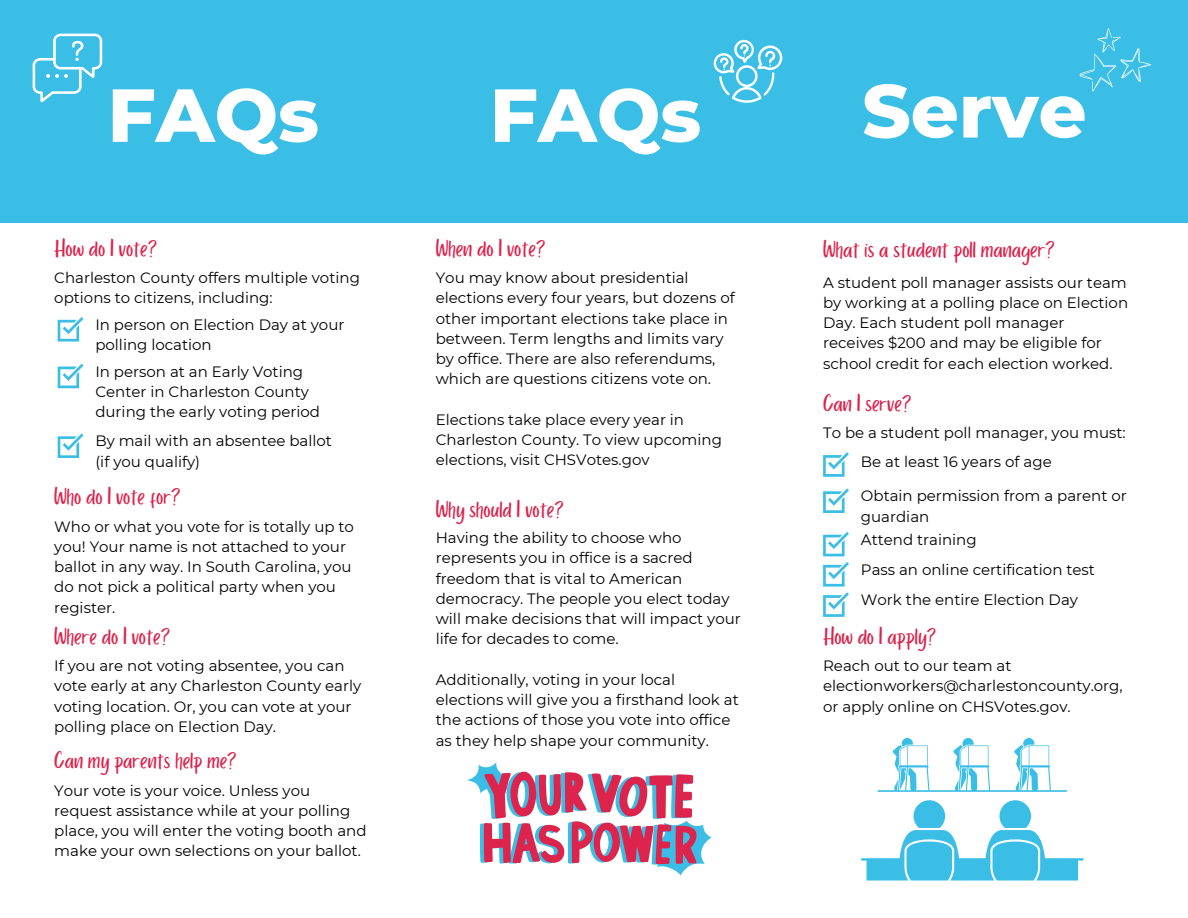
<style>
.page{position:relative;width:1188px;height:918px;background:#fff}
.page>*{position:absolute;margin:0;border:0;box-sizing:border-box;transform-origin:0 0}
.t1{font:800 75px "Montserrat";color:#fff}
.t2{font:24.9px "Porcelain";color:#dc244c}
.t3{font:15px/20.2px "Montserrat";color:#000}
</style>
<div class="page">
<div style="left:0;top:0;width:1188px;height:222px;background:#3bbee6"></div>
<svg style="left:58px;top:317px;width:26px;height:25px"></svg>
<svg style="left:58px;top:364px;width:26px;height:24px"></svg>
<svg style="left:58px;top:433px;width:26px;height:25px"></svg>
<svg style="left:466px;top:762px;width:245px;height:113px"></svg>
<svg style="left:1079px;top:28px;width:72px;height:64px"></svg>
<svg style="left:33px;top:34px;width:69px;height:68px"></svg>
<svg style="left:713px;top:39px;width:70px;height:64px"></svg>
<svg style="left:861px;top:800px;width:222px;height:81px"></svg>
<svg style="left:878px;top:738px;width:189px;height:54px"></svg>
<svg style="left:823px;top:452px;width:26px;height:25px"></svg>
<svg style="left:823px;top:488px;width:26px;height:25px"></svg>
<svg style="left:823px;top:532px;width:26px;height:24px"></svg>
<svg style="left:823px;top:562px;width:26px;height:55px"></svg>
<p class="t1" style="left:108px;top:69px;width:213px">FAQs</p>
<p class="t1" style="left:862px;top:65px;width:226px">Serve</p>
<p class="t1" style="left:490px;top:69px;width:213px">FAQs</p>
<p class="t2" style="left:54px;top:235px;width:104px">How do I vote?</p>
<p class="t3" style="left:54px;top:268px;width:307px">Charleston County offers multiple voting options to citizens, including:</p>
<p class="t3" style="left:95px;top:314px;width:251px">In person on Election Day at your polling location</p>
<p class="t3" style="left:95px;top:361px;width:226px">In person at an Early Voting<br>Center in Charleston County during the early voting period</p>
<p class="t3" style="left:95px;top:431px;width:238px">By mail with an absentee ballot (if you qualify)</p>
<p class="t2" style="left:54px;top:483px;width:128px">Who do I vote for?</p>
<p class="t3" style="left:54px;top:516px;width:301px">Who or what you vote for is totally up to you! Your name is not attached to your ballot in any way. In South Carolina, you do not pick a political party when you register.</p>
<p class="t2" style="left:54px;top:622px;width:117px">Where do I vote?</p>
<p class="t3" style="left:54px;top:656px;width:308px">If you are not voting absentee, you can vote early at any Charleston County early voting location. Or, you can vote at your polling place on Election Day.</p>
<p class="t2" style="left:54px;top:747px;width:184px">Can my parents help me?</p>
<p class="t3" style="left:54px;top:780px;width:314px">Your vote is your voice. Unless you request assistance while at your polling place, you will enter the voting booth and make your own selections on your ballot.</p>
<p class="t2" style="left:436px;top:235px;width:111px">When do I vote?</p>
<p class="t3" style="left:436px;top:268px;width:301px">You may know about presidential elections every four years, but dozens of other important elections take place in between. Term lengths and limits vary by office. There are also referendums, which are questions citizens vote on.</p>
<p class="t3" style="left:436px;top:409px;width:288px">Elections take place every year in<br>Charleston County. To view upcoming elections, visit CHSVotes.gov</p>
<p class="t2" style="left:436px;top:496px;width:129px">Why should I vote?</p>
<p class="t3" style="left:436px;top:528px;width:307px">Having the ability to choose who represents you in office is a sacred freedom that is vital to American democracy. The people you elect today will make decisions that will impact your life for decades to come.</p>
<p class="t3" style="left:436px;top:669px;width:304px">Additionally, voting in your local elections will give you a firsthand look at the actions of those you vote into office as they help shape your community.</p>
<p class="t2" style="left:823px;top:236px;width:233px">What is a student poll manager?</p>
<p class="t3" style="left:823px;top:272px;width:307px">A student poll manager assists our team by working at a polling place on Election Day. Each student poll manager receives $200 and may be eligible for school credit for each election worked.</p>
<p class="t2" style="left:823px;top:390px;width:90px">Can I serve?</p>
<p class="t3" style="left:823px;top:423px;width:304px">To be a student poll manager, you must:</p>
<p class="t3" style="left:861px;top:451px;width:192px">Be at least 16 years of age</p>
<p class="t3" style="left:861px;top:486px;width:267px">Obtain permission from a parent or guardian</p>
<p class="t3" style="left:861px;top:529px;width:117px">Attend training</p>
<p class="t3" style="left:861px;top:559px;width:236px">Pass an online certification test</p>
<p class="t3" style="left:861px;top:590px;width:219px">Work the entire Election Day</p>
<p class="t2" style="left:823px;top:623px;width:115px">How do I apply?</p>
<p class="t3" style="left:823px;top:656px;width:301px">Reach out to our team at electionworkers@charlestoncounty.org, or apply online on CHSVotes.gov.</p>
</div>
